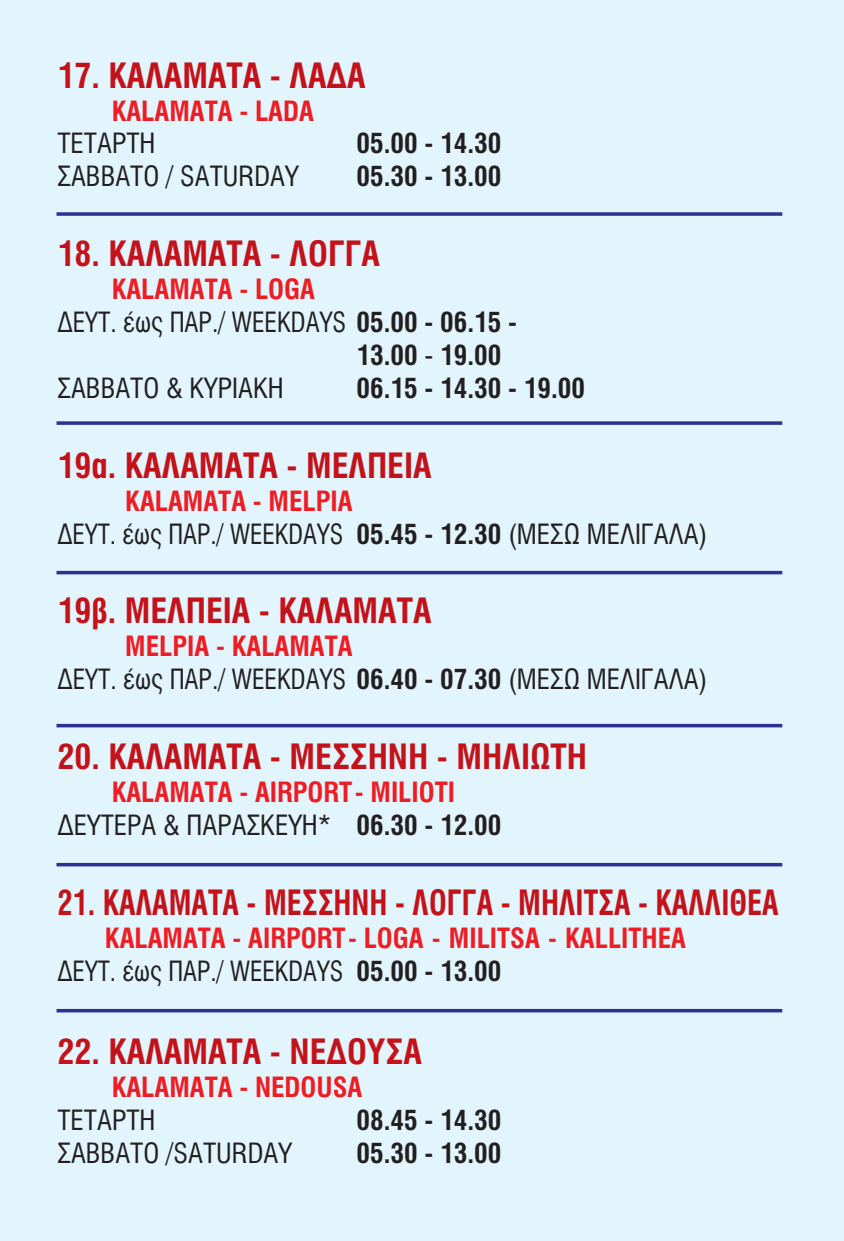
<style>
.page{position:relative;width:844px;height:1241px;background:#fff}
.page>*{position:absolute;margin:0;border:0;box-sizing:border-box;transform-origin:0 0}
.t1{font:35px "UB Helvetica Cond Bold";color:#c4121a}
.t2{font:35px "UB Helvetica Cond Bold";color:#c4121a;scale:.89 1}
.t3{font:28px "UB Helvetica Cond Bold";color:#ee1d23}
.t4{font:28px "UB Helvetica Cond";color:#231f20}
.t5{font:28px "UB Helvetica Cond";color:#231f20;scale:.94 1}
.t6{font:28px "UB Helvetica Cond";color:#231f20;scale:.93 1}
.t7{font:28px "UB Helvetica Cond Bold";color:#231f20}
.s1{font-family:"UB Helvetica Cond Bold"}
.s2{font-family:"UB Helvetica Cond"}
</style>
<div class="page">
<div style="left:0;top:0;width:843px;height:1240px;background:#e2f4fc"></div>
<svg style="left:56px;top:212px;width:726px;height:4px;background:#43479e"></svg>
<svg style="left:56px;top:421px;width:726px;height:4px;background:#43479e"></svg>
<svg style="left:56px;top:570px;width:726px;height:4px;background:#555aa9"></svg>
<svg style="left:56px;top:723px;width:726px;height:4px;background:#565ca9"></svg>
<svg style="left:56px;top:862px;width:726px;height:4px;fill:#2e3092"></svg>
<svg style="left:56px;top:1008px;width:726px;height:4px;fill:#2e3092"></svg>
<p class="t1" style="left:57px;top:55px;width:309px">17. KA§AMATA - §A¢A</p>
<p class="t3" style="left:112px;top:94px;width:203px">KALAMATA - LADA</p>
<p class="t4" style="left:57px;top:127px;width:99px">TETAPTH</p>
<p class="t7" style="left:356px;top:127px;width:146px">05.00 - 14.30</p>
<p class="t4" style="left:57px;top:160px;width:243px">™ABBATO / SATURDAY</p>
<p class="t7" style="left:356px;top:160px;width:146px">05.30 - 13.00</p>
<p class="t1" style="left:57px;top:233px;width:324px">18. KA§AMATA - §O°°A</p>
<p class="t3" style="left:112px;top:273px;width:205px">KALAMATA - LOGA</p>
<p class="t5" style="left:57px;top:306px;width:490px">¢∂À∆. ¤ˆ˜ ¶∞ƒ./ WEEKDAYS <span class="s1">05.00 - 06.15 -</span></p>
<p class="t7" style="left:356px;top:339px;width:146px">13.00 <span class="s2">-</span> 19.00</p>
<p class="t4" style="left:57px;top:372px;width:228px">™ABBATO &amp; KYPIAKH</p>
<p class="t7" style="left:356px;top:372px;width:230px">06.15 - 14.30 - 19.00</p>
<p class="t1" style="left:57px;top:445px;width:375px">19·. KA§AMATA - ME§¶EIA</p>
<p class="t3" style="left:125px;top:484px;width:229px">KALAMATA - MELPIA</p>
<p class="t6" style="left:57px;top:517px;width:700px">¢∂À∆. ¤ˆ˜ ¶∞ƒ./ WEEKDAYS <span class="s1">05.45 - 12.30</span> (ME™ø ª∂§π°∞§∞)</p>
<p class="t1" style="left:57px;top:590px;width:375px">19‚. ME§¶EIA - KA§AMATA</p>
<p class="t3" style="left:125px;top:630px;width:229px">MELPIA - KALAMATA</p>
<p class="t5" style="left:57px;top:663px;width:692px">¢∂À∆. ¤ˆ˜ ¶∞ƒ./ WEEKDAYS <span class="s1">06.40 - 07.30</span> (ME™ø ª∂§π°∞§∞)</p>
<p class="t1" style="left:57px;top:736px;width:531px">20. KA§AMATA - ME™™HNH - MH§IøTH</p>
<p class="t3" style="left:112px;top:775px;width:345px">KALAMATA - AIRPORT- MILIOTI</p>
<p class="t4" style="left:57px;top:808px;width:445px">¢∂À∆∂ƒ∞ &amp; ¶∞ƒ∞™∫∂À∏* <span class="s1">06.30 - 12.00</span></p>
<p class="t2" style="left:57px;top:882px;width:811px">21. KA§AMATA - ME™™HNH - §O°°A - MH§IT™A - ∫∞§§π£∂∞</p>
<p class="t3" style="left:105px;top:921px;width:582px">KALAMATA - AIRPORT- LOGA - MILITSA - KALLITHEA</p>
<p class="t6" style="left:57px;top:954px;width:478px">¢∂À∆. ¤ˆ˜ ¶∞ƒ./ WEEKDAYS <span class="s1">05.00 - 13.00</span></p>
<p class="t1" style="left:57px;top:1031px;width:366px">22. KA§AMATA - NE¢OY™A</p>
<p class="t3" style="left:112px;top:1070px;width:252px">KALAMATA - NEDOUSA</p>
<p class="t4" style="left:57px;top:1103px;width:99px">∆∂∆∞ƒ∆∏</p>
<p class="t7" style="left:356px;top:1103px;width:146px">08.45 - 14.30</p>
<p class="t4" style="left:57px;top:1136px;width:236px">™ABBATO /SATURDAY</p>
<p class="t7" style="left:356px;top:1136px;width:146px">05.30 - 13.00</p>
</div>
